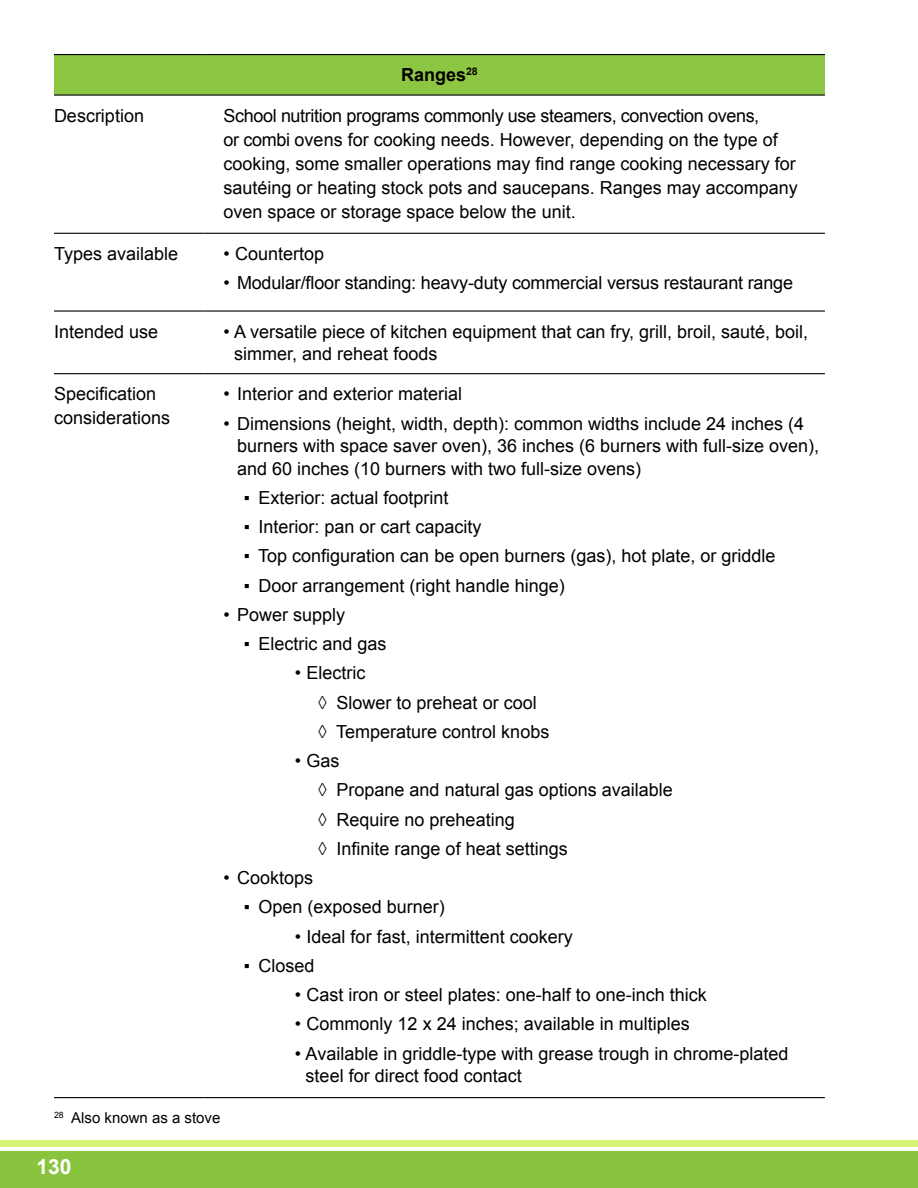
<style>
.page{position:relative;width:918px;height:1188px;background:#fff}
.page>*{position:absolute;margin:0;border:0;box-sizing:border-box;transform-origin:0 0}
.t1{font:700 21px "Arial";color:#fff}
.t2{font:18px/24px "Arial";color:#000}
.t3{font:700 18px "Arial";color:#000}
.t4{font:15px "Arial";color:#000}
</style>
<div class="page">
<div style="left:0;top:1151px;width:918px;height:37px;background:#89c43e"></div>
<div style="left:0;top:1141px;width:918px;height:6px;background:#d6f376"></div>
<div style="left:54px;top:55px;width:771px;height:40px;background:#8dc643"></div>
<hr style="left:54px;top:54px;width:149px;height:1px;background:#000">
<hr style="left:203px;top:54px;width:622px;height:1px;background:#000">
<hr style="left:54px;top:94px;width:149px;height:2px;background:#000">
<hr style="left:203px;top:94px;width:622px;height:2px;background:#000">
<hr style="left:54px;top:233px;width:149px;height:1px;background:#000">
<hr style="left:203px;top:233px;width:622px;height:1px;background:#000">
<hr style="left:54px;top:310px;width:149px;height:2px;background:#000">
<hr style="left:203px;top:310px;width:622px;height:2px;background:#000">
<hr style="left:54px;top:373px;width:149px;height:1px;background:#000">
<hr style="left:203px;top:373px;width:622px;height:1px;background:#000">
<hr style="left:54px;top:1097px;width:149px;height:1px;background:#000">
<hr style="left:203px;top:1097px;width:622px;height:1px;background:#000">
<p class="t3" style="left:401px;top:63px;width:78px">Ranges<sup>28</sup></p>
<p class="t2" style="left:54px;top:104px;width:92px">Description</p>
<p class="t2" style="left:224px;top:104px;width:576px">School nutrition programs commonly use steamers, convection ovens,<br>or combi ovens for cooking needs. However, depending on the type of cooking, some smaller operations may find range cooking necessary for sautéing or heating stock pots and saucepans. Ranges may accompany oven space or storage space below the unit.</p>
<p class="t2" style="left:54px;top:242px;width:126px">Types available</p>
<p class="t2" style="left:224px;top:242px;width:102px">• Countertop</p>
<p class="t2" style="left:224px;top:271px;width:571px">• Modular/floor standing: heavy-duty commercial versus restaurant range</p>
<p class="t2" style="left:54px;top:319px;width:106px">Intended use</p>
<p class="t2" style="left:234px;top:320px;width:575px;line-height:22.5px;text-indent:-11px">• A versatile piece of kitchen equipment that can fry, grill, broil, sauté, boil, simmer, and reheat foods</p>
<p class="t2" style="left:54px;top:382px;width:118px">Specification considerations</p>
<p class="t2" style="left:224px;top:382px;width:240px">• Interior and exterior material</p>
<p class="t2" style="left:237px;top:412px;width:584px;line-height:22.5px;text-indent:-14px">• Dimensions (height, width, depth): common widths include 24 inches (4 burners with space saver oven), 36 inches (6 burners with full-size oven), and 60 inches (10 burners with two full-size ovens)</p>
<p class="t2" style="left:244px;top:486px;width:206px">▪ Exterior: actual footprint</p>
<p class="t2" style="left:244px;top:515px;width:239px">▪ Interior: pan or cart capacity</p>
<p class="t2" style="left:244px;top:544px;width:533px">▪ Top configuration can be open burners (gas), hot plate, or griddle</p>
<p class="t2" style="left:244px;top:573px;width:322px">▪ Door arrangement (right handle hinge)</p>
<p class="t2" style="left:224px;top:603px;width:123px">• Power supply</p>
<p class="t2" style="left:244px;top:632px;width:144px">▪ Electric and gas</p>
<p class="t2" style="left:318px;top:659px;width:233px;line-height:29.2px;text-indent:-23px">• Electric<br>◊ Slower to preheat or cool ◊ Temperature control knobs</p>
<p class="t2" style="left:318px;top:746px;width:356px;line-height:29.2px;text-indent:-23px">• Gas<br>◊ Propane and natural gas options available ◊ Require no preheating<br>◊ Infinite range of heat settings</p>
<p class="t2" style="left:224px;top:866px;width:91px">• Cooktops</p>
<p class="t2" style="left:244px;top:895px;width:202px">▪ Open (exposed burner)</p>
<p class="t2" style="left:295px;top:924px;width:279px">• Ideal for fast, intermittent cookery</p>
<p class="t2" style="left:244px;top:954px;width:72px">▪ Closed</p>
<p class="t2" style="left:295px;top:983px;width:413px">• Cast iron or steel plates: one-half to one-inch thick</p>
<p class="t2" style="left:295px;top:1012px;width:396px">• Commonly 12 x 24 inches; available in multiples</p>
<p class="t2" style="left:306px;top:1042px;width:484px;line-height:22.5px;text-indent:-11px">• Available in griddle-type with grease trough in chrome-plated steel for direct food contact</p>
<p class="t4" style="left:54px;top:1108px;width:168px"><sup>28</sup> Also known as a stove</p>
<p class="t1" style="left:37px;top:1152px;width:37px">130</p>
</div>
